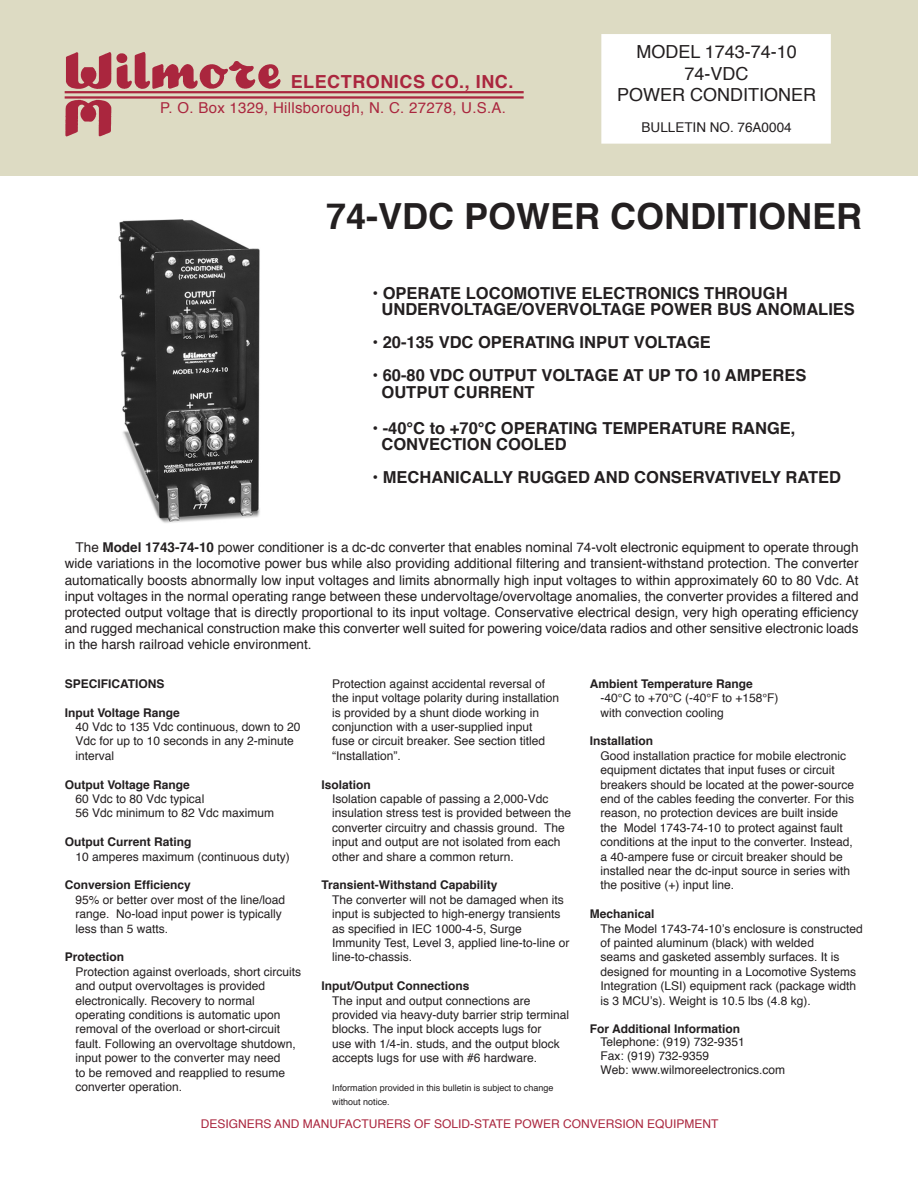
<style>
.page{position:relative;width:918px;height:1188px;background:#fff}
.page>*{position:absolute;margin:0;border:0;box-sizing:border-box;transform-origin:0 0}
.t1{font:700 36px "Helvetica";color:#231f20}
.t2{font:18px "Helvetica";color:#231f20}
.t3{font:700 18px "Helvetica";letter-spacing:.03em;color:#aa263e}
.t4{font:700 16.5px "Helvetica";color:#231f20}
.t5{font:15px "Helvetica";letter-spacing:.02em;color:#aa263e}
.t6{font:13.5px/16.2px "Helvetica";color:#231f20;text-align:justify}
.Body_Text{font:12px/14.4px "Helvetica";color:#231f20}
.t7{font:700 12px "Helvetica";color:#231f20}
.t8{font:12px "Helvetica";color:#aa263e}
.t9{font:9px "Helvetica";color:#231f20}
.s1{font-weight:700}
</style>
<div class="page">
<div style="left:1px;top:0;width:917px;height:176px;background:#dddbc3"></div>
<div style="left:601px;top:34px;width:230px;height:110px;background:#fff;border:3px solid #fff"></div>
<img style="left:64px;top:52px;width:222px;height:85px">
<hr style="left:65px;top:91px;width:459px;height:2px;background:#aa263e">
<hr style="left:65px;top:96px;width:459px;height:3px;background:#aa263e">
<img style="left:119px;top:219px;width:141px;height:304px">
<p class="t3" style="left:291px;top:67px;width:224px">ELECTRONICS CO., INC.</p>
<p class="t5" style="left:160px;top:96px;width:347px">P. O. Box 1329, Hillsborough, N. C. 27278, U.S.A.</p>
<p class="t2" style="left:636px;top:38px;width:162px">MODEL 1743-74-10</p>
<p class="t2" style="left:685px;top:59px;width:66px">74-VDC</p>
<p class="t2" style="left:617px;top:81px;width:201px">POWER CONDITIONER</p>
<p class="t6" style="left:642px;top:119px;width:152px">BULLETIN NO. 76A0004</p>
<p class="t1" style="left:326px;top:188px;width:538px">74-VDC POWER CONDITIONER</p>
<p class="t4" style="left:372px;top:280px;width:417px">• OPERATE LOCOMOTIVE ELECTRONICS THROUGH</p>
<p class="t4" style="left:382px;top:296px;width:475px">UNDERVOLTAGE/OVERVOLTAGE POWER BUS ANOMALIES</p>
<p class="t4" style="left:372px;top:329px;width:340px">• 20-135 VDC OPERATING INPUT VOLTAGE</p>
<p class="t4" style="left:372px;top:362px;width:435px">• 60-80 VDC OUTPUT VOLTAGE AT UP TO 10 AMPERES</p>
<p class="t4" style="left:382px;top:379px;width:155px">OUTPUT CURRENT</p>
<p class="t4" style="left:372px;top:415px;width:425px">• -40°C to +70°C OPERATING TEMPERATURE RANGE,</p>
<p class="t4" style="left:382px;top:431px;width:187px">CONVECTION COOLED</p>
<p class="t4" style="left:372px;top:464px;width:470px">• MECHANICALLY RUGGED AND CONSERVATIVELY RATED</p>
<p class="t6" style="left:65px;top:540px;width:795px;text-indent:11px">The <span class="s1">Model 1743-74-10</span> power conditioner is a dc-dc converter that enables nominal 74-volt electronic equipment to operate through wide variations in the locomotive power bus while also providing additional filtering and transient-withstand protection. The converter automatically boosts abnormally low input voltages and limits abnormally high input voltages to within approximately 60 to 80 Vdc. At input voltages in the normal operating range between these undervoltage/overvoltage anomalies, the converter provides a filtered and protected output voltage that is directly proportional to its input voltage. Conservative electrical design, very high operating efficiency and rugged mechanical construction make this converter well suited for powering voice/data radios and other sensitive electronic loads in the harsh railroad vehicle environment.</p>
<p class="t7" style="left:65px;top:674px;width:101px">SPECIFICATIONS</p>
<p class="t7" style="left:65px;top:703px;width:117px">Input Voltage Range</p>
<p class="Body_Text" style="left:76px;top:720px;width:226px">40 Vdc to 135 Vdc continuous, down to 20<br>Vdc for up to 10 seconds in any 2-minute interval</p>
<p class="t7" style="left:65px;top:775px;width:127px">Output Voltage Range</p>
<p class="Body_Text" style="left:76px;top:792px;width:130px">60 Vdc to 80 Vdc typical</p>
<p class="Body_Text" style="left:76px;top:806px;width:200px">56 Vdc minimum to 82 Vdc maximum</p>
<p class="t7" style="left:65px;top:832px;width:128px">Output Current Rating</p>
<p class="Body_Text" style="left:76px;top:850px;width:216px">10 amperes maximum (continuous duty)</p>
<p class="t7" style="left:65px;top:876px;width:128px">Conversion Efficiency</p>
<p class="Body_Text" style="left:76px;top:893px;width:211px">95% or better over most of the line/load range. No-load input power is typically less than 5 watts.</p>
<p class="t7" style="left:65px;top:948px;width:61px">Protection</p>
<p class="Body_Text" style="left:76px;top:965px;width:227px">Protection against overloads, short circuits and output overvoltages is provided electronically. Recovery to normal operating conditions is automatic upon removal of the overload or short-circuit fault. Following an overvoltage shutdown, input power to the converter may need<br>to be removed and reapplied to resume converter operation.</p>
<p class="t7" style="left:590px;top:674px;width:165px">Ambient Temperature Range</p>
<p class="Body_Text" style="left:601px;top:691px;width:179px">-40°C to +70°C (-40°F to +158°F)</p>
<p class="Body_Text" style="left:601px;top:706px;width:125px">with convection cooling</p>
<p class="t7" style="left:590px;top:732px;width:65px">Installation</p>
<p class="Body_Text" style="left:601px;top:749px;width:255px">Good installation practice for mobile electronic equipment dictates that input fuses or circuit breakers should be located at the power-source end of the cables feeding the converter. For this reason, no protection devices are built inside the Model 1743-74-10 to protect against fault conditions at the input to the converter. Instead, a 40-ampere fuse or circuit breaker should be installed near the dc-input source in series with the positive (+) input line.</p>
<p class="t7" style="left:590px;top:904px;width:66px">Mechanical</p>
<p class="Body_Text" style="left:601px;top:922px;width:264px">The Model 1743-74-10’s enclosure is constructed of painted aluminum (black) with welded<br>seams and gasketed assembly surfaces. It is designed for mounting in a Locomotive Systems Integration (LSI) equipment rack (package width is 3 MCU’s). Weight is 10.5 lbs (4.8 kg).</p>
<p class="t7" style="left:590px;top:1019px;width:152px">For Additional Information</p>
<p class="Body_Text" style="left:601px;top:1035px;width:146px">Telephone: (919) 732-9351</p>
<p class="Body_Text" style="left:601px;top:1049px;width:110px">Fax: (919) 732-9359</p>
<p class="Body_Text" style="left:601px;top:1063px;width:186px">Web: www.wilmoreelectronics.com</p>
<p class="Body_Text" style="left:332px;top:677px;width:228px">Protection against accidental reversal of the input voltage polarity during installation is provided by a shunt diode working in conjunction with a user-supplied input<br>fuse or circuit breaker. See section titled “Installation”.</p>
<p class="t7" style="left:322px;top:775px;width:51px">Isolation</p>
<p class="Body_Text" style="left:332px;top:792px;width:240px">Isolation capable of passing a 2,000-Vdc insulation stress test is provided between the converter circuitry and chassis ground. The input and output are not isolated from each other and share a common return.</p>
<p class="t7" style="left:322px;top:876px;width:177px">Transient-Withstand Capability</p>
<p class="Body_Text" style="left:332px;top:893px;width:239px">The converter will not be damaged when its input is subjected to high-energy transients as specified in IEC 1000-4-5, Surge Immunity Test, Level 3, applied line-to-line or line-to-chassis.</p>
<p class="t7" style="left:322px;top:976px;width:149px">Input/Output Connections</p>
<p class="Body_Text" style="left:332px;top:994px;width:238px">The input and output connections are provided via heavy-duty barrier strip terminal blocks. The input block accepts lugs for<br>use with 1/4-in. studs, and the output block accepts lugs for use with #6 hardware.</p>
<p class="t9" style="left:332px;top:1080px;width:223px">Information provided in this bulletin is subject to change</p>
<p class="t9" style="left:332px;top:1094px;width:59px">without notice.</p>
<p class="t8" style="left:201px;top:1115px;width:519px">DESIGNERS AND MANUFACTURERS OF SOLID-STATE POWER CONVERSION EQUIPMENT</p>
</div>
